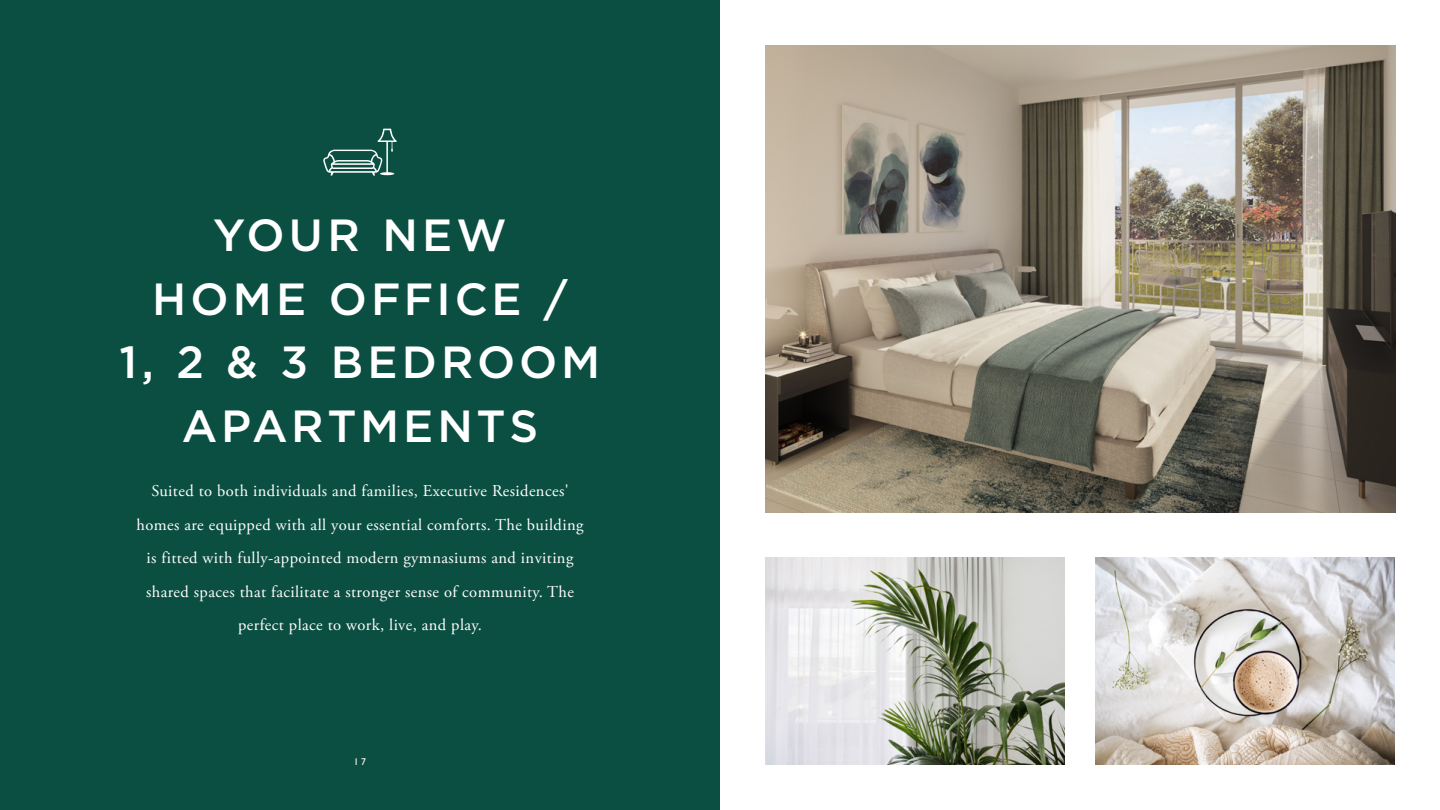
<style>
.page{position:relative;width:1440px;height:810px;background:#fff}
.page>*{position:absolute;margin:0;border:0;box-sizing:border-box;transform-origin:0 0}
.t1{font:500 45px/63.7px "Gotham";letter-spacing:.085em;color:#fff;text-align:center}
.t2{font:16.5px/33.5px "Adobe Garamond Pro";letter-spacing:.025em;color:#fff;text-align:center}
.t3{font:9.75px "Gill Sans";color:#fff}
</style>
<div class="page">
<div style="left:0;top:0;width:720px;height:810px;background:#0b4e42"></div>
<img style="left:765px;top:45px;width:630px;height:467px">
<img style="left:765px;top:557px;width:300px;height:208px">
<img style="left:1095px;top:557px;width:300px;height:208px">
<svg style="left:323px;top:129px;width:74px;height:47px"></svg>
<h1 class="t1" style="left:120px;top:203px;width:482px">YOUR NEW<br>HOME OFFICE /<br>1, 2 &amp; 3 BEDROOM<br>APARTMENTS</h1>
<p class="t2" style="left:137px;top:475px;width:448px">Suited to both individuals and families, Executive Residences' homes are equipped with all your essential comforts. The building is fitted with fully-appointed modern gymnasiums and inviting shared spaces that facilitate a stronger sense of community. The perfect place to work, live, and play.</p>
<p class="t3" style="left:354px;top:756px;width:14px">17</p>
</div>
